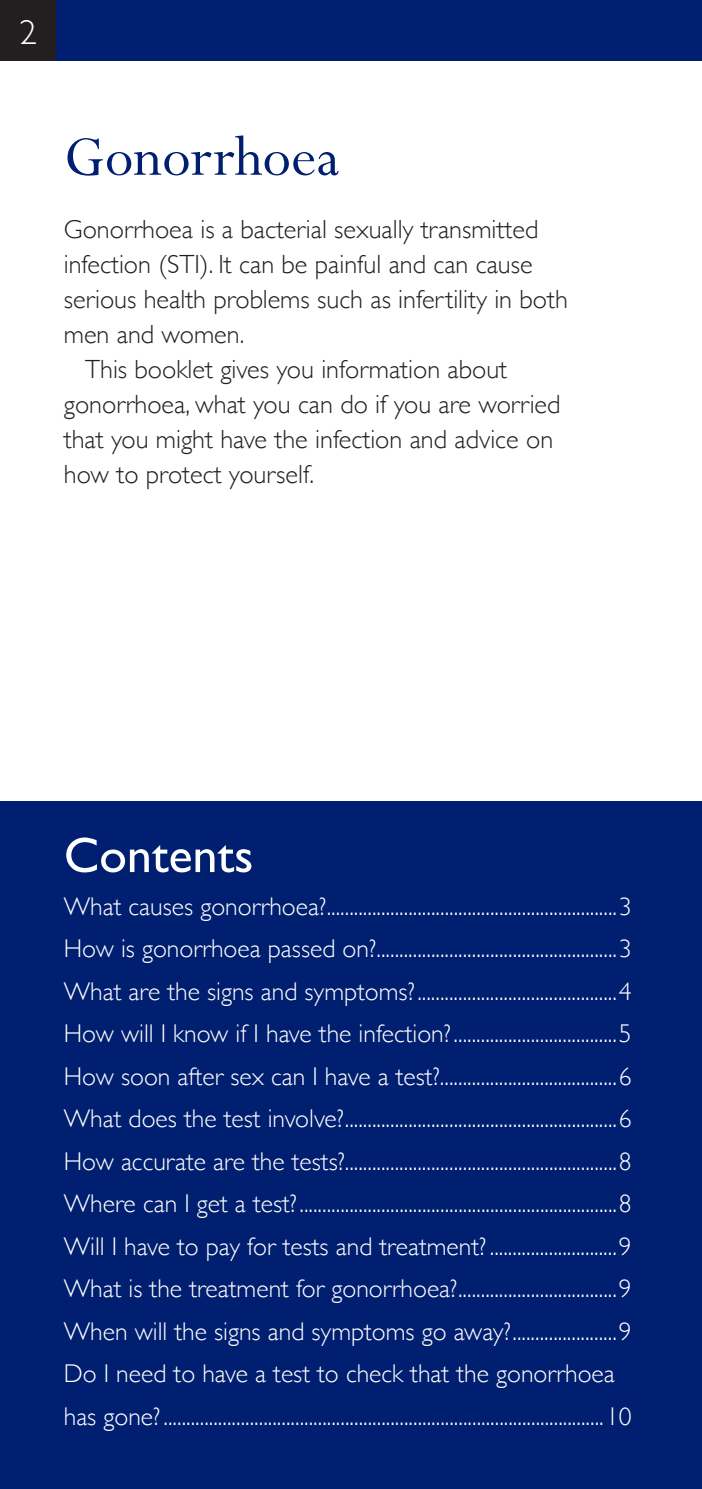
<style>
.page{position:relative;width:702px;height:1489px;background:#fff}
.page>*{position:absolute;margin:0;border:0;box-sizing:border-box;transform-origin:0 0}
.Main_Headers{font:62.5px "Perpetua";color:#001f70}
.Contents_header{font:50px "Gill Sans";color:#fff}
.t1{font:300 35px "Gill Sans";color:#fff}
.Main_Body_text{font:300 26.25px/35px "Gill Sans";color:#231f20}
.Man_Body_text_1st_li{font:300 26.25px/35px "Gill Sans";color:#231f20}
.Contents_Light{font:300 25.5px/42.5px "Gill Sans";color:#fff}
</style>
<div class="page">
<div style="left:0;top:0;width:57px;height:60px;background:#231f20"></div>
<div style="left:57px;top:0;width:645px;height:60px;background:#001f70"></div>
<div style="left:0;top:801px;width:702px;height:687px;background:#001f70"></div>
<p class="t1" style="left:20px;top:5px;width:19px">2</p>
<p class="Main_Headers" style="left:64px;top:124px;width:277px">Gonorrhoea</p>
<p class="Main_Body_text" style="left:64px;top:211px;width:505px">Gonorrhoea is a bacterial sexually transmitted infection (STI). It can be painful and can cause serious health problems such as infertility in both men and women.</p>
<p class="Man_Body_text_1st_li" style="left:64px;top:351px;width:498px;text-indent:21px">This booklet gives you information about gonorrhoea, what you can do if you are worried that you might have the infection and advice on how to protect yourself.</p>
<p class="Contents_header" style="left:64px;top:825px;width:191px">Contents</p>
<p class="Contents_Light" style="left:64px;top:883px;width:569px">What causes gonorrhoea?................................................................3</p>
<p class="Contents_Light" style="left:64px;top:926px;width:569px">How is gonorrhoea passed on?.....................................................3</p>
<p class="Contents_Light" style="left:64px;top:968px;width:569px">What are the signs and symptoms?............................................4</p>
<p class="Contents_Light" style="left:64px;top:1011px;width:569px">How will I know if I have the infection?....................................5</p>
<p class="Contents_Light" style="left:64px;top:1053px;width:569px">How soon after sex can I have a test?.......................................6</p>
<p class="Contents_Light" style="left:64px;top:1096px;width:569px">What does the test involve?............................................................6</p>
<p class="Contents_Light" style="left:64px;top:1138px;width:569px">How accurate are the tests?............................................................8</p>
<p class="Contents_Light" style="left:64px;top:1181px;width:569px">Where can I get a test?......................................................................8</p>
<p class="Contents_Light" style="left:64px;top:1223px;width:569px">Will I have to pay for tests and treatment?............................9</p>
<p class="Contents_Light" style="left:64px;top:1266px;width:569px">What is the treatment for gonorrhoea?...................................9</p>
<p class="Contents_Light" style="left:64px;top:1308px;width:569px">When will the signs and symptoms go away?.......................9</p>
<p class="Contents_Light" style="left:64px;top:1351px;width:569px">Do I need to have a test to check that the gonorrhoea has gone?.................................................................................................10</p>
</div>
